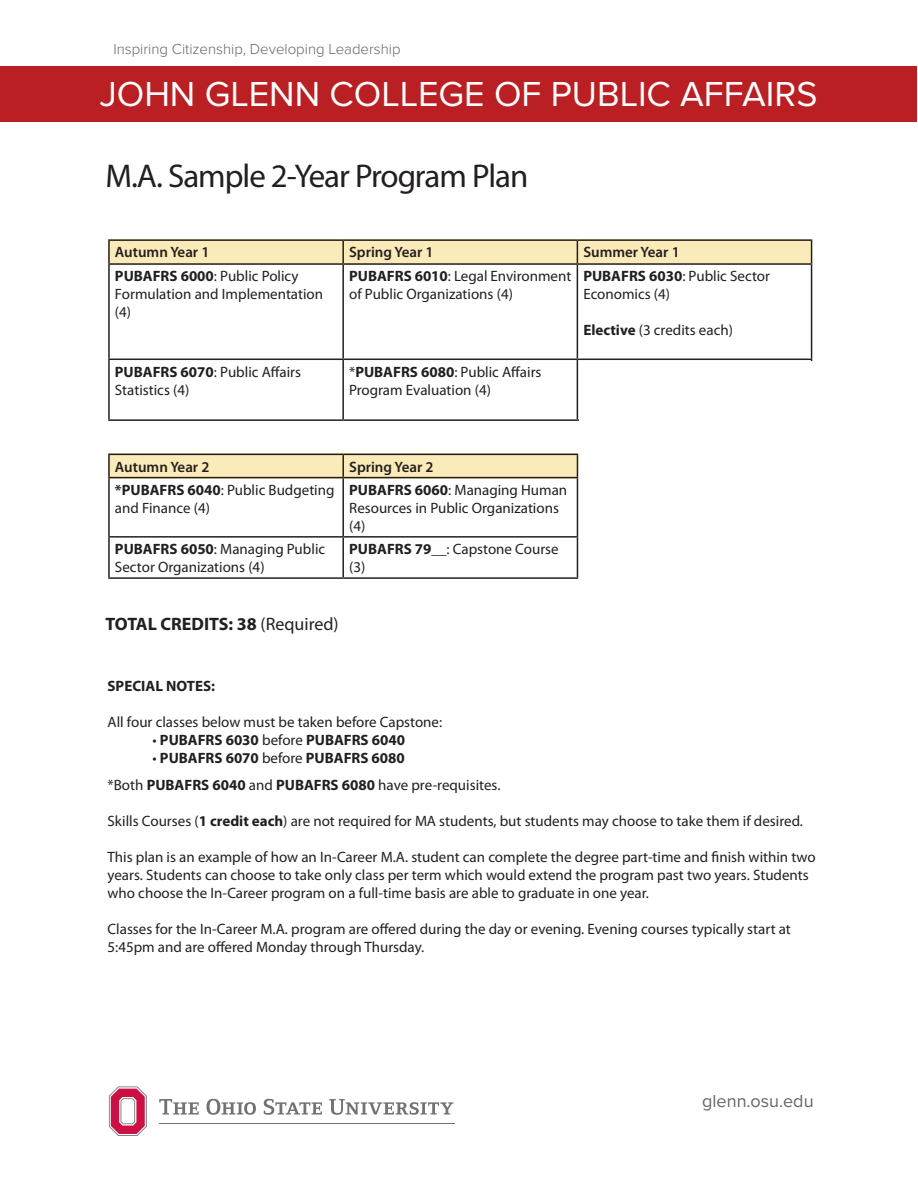
<style>
.page{position:relative;width:918px;height:1188px;background:#fff}
.page>*{position:absolute;margin:0;border:0;box-sizing:border-box;transform-origin:0 0}
.t1{font:36px "Proxima Nova";color:#fff}
.t2{font:33px "Myriad Pro";letter-spacing:-.03em;color:#231f20}
.t3{font:700 18px "Myriad Pro";color:#231f20}
.t4{font:18px "Proxima Nova";color:#666}
.t5{font:15px/18px "Myriad Pro";color:#231f20}
.t6{font:700 15px/27px "Myriad Pro";color:#231f20}
.t7{font:600 15px "Myriad Pro";color:#231f20}
.t8{font:300 15px "Proxima Nova";color:#666}
.s1{font-weight:700}
.s2{font-weight:400}
</style>
<div class="page">
<div style="left:109px;top:454px;width:468px;height:25px;background:#fbebb8"></div>
<hr style="left:108px;top:454px;width:235px;height:1px;background:#231f20">
<hr style="left:108px;top:455px;width:2px;height:22px;background:#231f20">
<hr style="left:343px;top:454px;width:235px;height:1px;background:#231f20">
<hr style="left:342px;top:455px;width:2px;height:22px;background:#231f20">
<svg style="left:577px;top:455px;width:1px;height:22px"></svg>
<hr style="left:108px;top:477px;width:235px;height:1px;background:#231f20">
<hr style="left:108px;top:478px;width:2px;height:58px;background:#231f20">
<hr style="left:343px;top:477px;width:235px;height:1px;background:#231f20">
<hr style="left:342px;top:478px;width:2px;height:58px;background:#231f20">
<hr style="left:577px;top:478px;width:1px;height:58px;background:#231f20">
<hr style="left:108px;top:536px;width:235px;height:2px;background:#231f20">
<hr style="left:108px;top:538px;width:2px;height:39px;background:#231f20">
<hr style="left:343px;top:536px;width:235px;height:2px;background:#231f20">
<hr style="left:342px;top:538px;width:2px;height:39px;background:#231f20">
<hr style="left:577px;top:538px;width:1px;height:39px;background:#231f20">
<hr style="left:108px;top:577px;width:235px;height:2px;background:#231f20">
<hr style="left:343px;top:577px;width:235px;height:2px;background:#231f20">
<div style="left:1px;top:67px;width:916px;height:55px;background:#ba1f24"></div>
<hr style="left:159px;top:1123px;width:295px;height:1px;background:#717271">
<svg style="left:109px;top:1086px;width:38px;height:50px"></svg>
<svg style="left:159px;top:1099px;width:40px;height:16px"></svg>
<svg style="left:207px;top:1099px;width:49px;height:16px"></svg>
<svg style="left:264px;top:1099px;width:58px;height:16px"></svg>
<svg style="left:329px;top:1099px;width:125px;height:16px"></svg>
<div style="left:108px;top:239px;width:703px;height:26px;background:#fbebb8"></div>
<hr style="left:108px;top:239px;width:235px;height:2px;background:#231f20">
<hr style="left:108px;top:241px;width:2px;height:22px;background:#231f20">
<hr style="left:343px;top:239px;width:234px;height:2px;background:#231f20">
<hr style="left:342px;top:241px;width:2px;height:22px;background:#231f20">
<hr style="left:577px;top:239px;width:235px;height:2px;background:#231f20">
<svg style="left:577px;top:241px;width:1px;height:22px"></svg>
<svg style="left:811px;top:241px;width:1px;height:22px"></svg>
<hr style="left:108px;top:263px;width:235px;height:2px;background:#231f20">
<hr style="left:108px;top:265px;width:2px;height:94px;background:#231f20">
<hr style="left:343px;top:263px;width:234px;height:2px;background:#231f20">
<hr style="left:342px;top:265px;width:2px;height:94px;background:#231f20">
<hr style="left:577px;top:263px;width:235px;height:2px;background:#231f20">
<hr style="left:577px;top:265px;width:1px;height:94px;background:#231f20">
<hr style="left:811px;top:265px;width:1px;height:94px;background:#231f20">
<hr style="left:108px;top:359px;width:235px;height:1px;background:#231f20">
<hr style="left:108px;top:360px;width:2px;height:59px;background:#231f20">
<hr style="left:343px;top:359px;width:234px;height:1px;background:#231f20">
<hr style="left:342px;top:360px;width:2px;height:59px;background:#231f20">
<hr style="left:577px;top:359px;width:235px;height:1px;background:#231f20">
<hr style="left:577px;top:360px;width:1px;height:59px;background:#231f20">
<hr style="left:811px;top:360px;width:1px;height:59px;background:#231f20">
<hr style="left:108px;top:419px;width:235px;height:2px;background:#231f20">
<hr style="left:343px;top:419px;width:234px;height:2px;background:#231f20">
<hr style="left:577px;top:419px;width:235px;height:2px;background:#231f20">
<div style="left:580px;top:361px;width:249px;height:62px;background:#fff"></div>
<p class="t8" style="left:113px;top:40px;width:289px">Inspiring Citizenship, Developing Leadership</p>
<h1 class="t1" style="left:100px;top:73px;width:719px">JOHN GLENN COLLEGE OF PUBLIC AFFAIRS</h1>
<h2 class="t2" style="left:106px;top:155px;width:424px">M.A. Sample 2-Year Program Plan</h2>
<p class="t7" style="left:115px;top:243px;width:96px">Autumn Year 1</p>
<p class="t7" style="left:349px;top:243px;width:86px">Spring Year 1</p>
<p class="t7" style="left:583px;top:243px;width:98px">Summer Year 1</p>
<p class="t5" style="left:115px;top:267px;width:210px"><span class="s1">PUBAFRS 6000</span>: Public Policy<br>Formulation and Implementation (4)</p>
<p class="t5" style="left:349px;top:267px;width:224px"><span class="s1">PUBAFRS 6010</span>: Legal Environment of Public Organizations (4)</p>
<p class="t5" style="left:583px;top:267px;width:188px"><span class="s1">PUBAFRS 6030</span>: Public Sector<br>Economics (4)</p>
<p class="t5" style="left:583px;top:321px;width:151px"><span class="s1">Elective</span> (3 credits each)</p>
<p class="t5" style="left:115px;top:362px;width:188px"><span class="s1">PUBAFRS 6070</span>: Public Affairs<br>Statistics (4)</p>
<p class="t5" style="left:349px;top:362px;width:194px">*<span class="s1">PUBAFRS 6080</span>: Public Affairs<br>Program Evaluation (4)</p>
<p class="t7" style="left:115px;top:457px;width:96px">Autumn Year 2</p>
<p class="t7" style="left:349px;top:457px;width:86px">Spring Year 2</p>
<p class="t5" style="left:115px;top:481px;width:221px"><span class="s1">*PUBAFRS 6040</span>: Public Budgeting and Finance (4)</p>
<p class="t5" style="left:349px;top:481px;width:220px"><span class="s1">PUBAFRS 6060</span>: Managing Human<br>Resources in Public Organizations (4)</p>
<p class="t5" style="left:115px;top:540px;width:212px"><span class="s1">PUBAFRS 6050</span>: Managing Public<br>Sector Organizations (4)</p>
<p class="t5" style="left:349px;top:540px;width:211px"><span class="s1">PUBAFRS 79__</span>: Capstone Course (3)</p>
<p class="t3" style="left:106px;top:612px;width:235px">TOTAL CREDITS: 38 <span class="s2">(Required)</span></p>
<p class="t6" style="left:108px;top:672px;width:109px">SPECIAL NOTES:</p>
<p class="t5" style="left:108px;top:712px;width:336px">All four classes below must be taken before Capstone:</p>
<p class="t6" style="left:153px;top:726px;width:254px"><span class="s2">•</span> PUBAFRS 6030 <span class="s2">before</span> PUBAFRS 6040</p>
<p class="t6" style="left:108px;top:744px;width:394px;text-indent:45px"><span class="s2">•</span> PUBAFRS 6070 <span class="s2">before</span> PUBAFRS 6080<br><span class="s2">*Both</span> PUBAFRS 6040 <span class="s2">and</span> PUBAFRS 6080 <span class="s2">have pre-requisites.</span></p>
<p class="t5" style="left:108px;top:811px;width:697px">Skills Courses (<span class="s1">1 credit each</span>) are not required for MA students, but students may choose to take them if desired.</p>
<p class="t5" style="left:108px;top:847px;width:710px">This plan is an example of how an In-Career M.A. student can complete the degree part-time and finish within two years. Students can choose to take only class per term which would extend the program past two years. Students who choose the In-Career program on a full-time basis are able to graduate in one year.</p>
<p class="t5" style="left:108px;top:919px;width:685px">Classes for the In-Career M.A. program are offered during the day or evening. Evening courses typically start at<br>5:45pm and are offered Monday through Thursday.</p>
<p class="t4" style="left:702px;top:1091px;width:113px">glenn.osu.edu</p>
</div>
